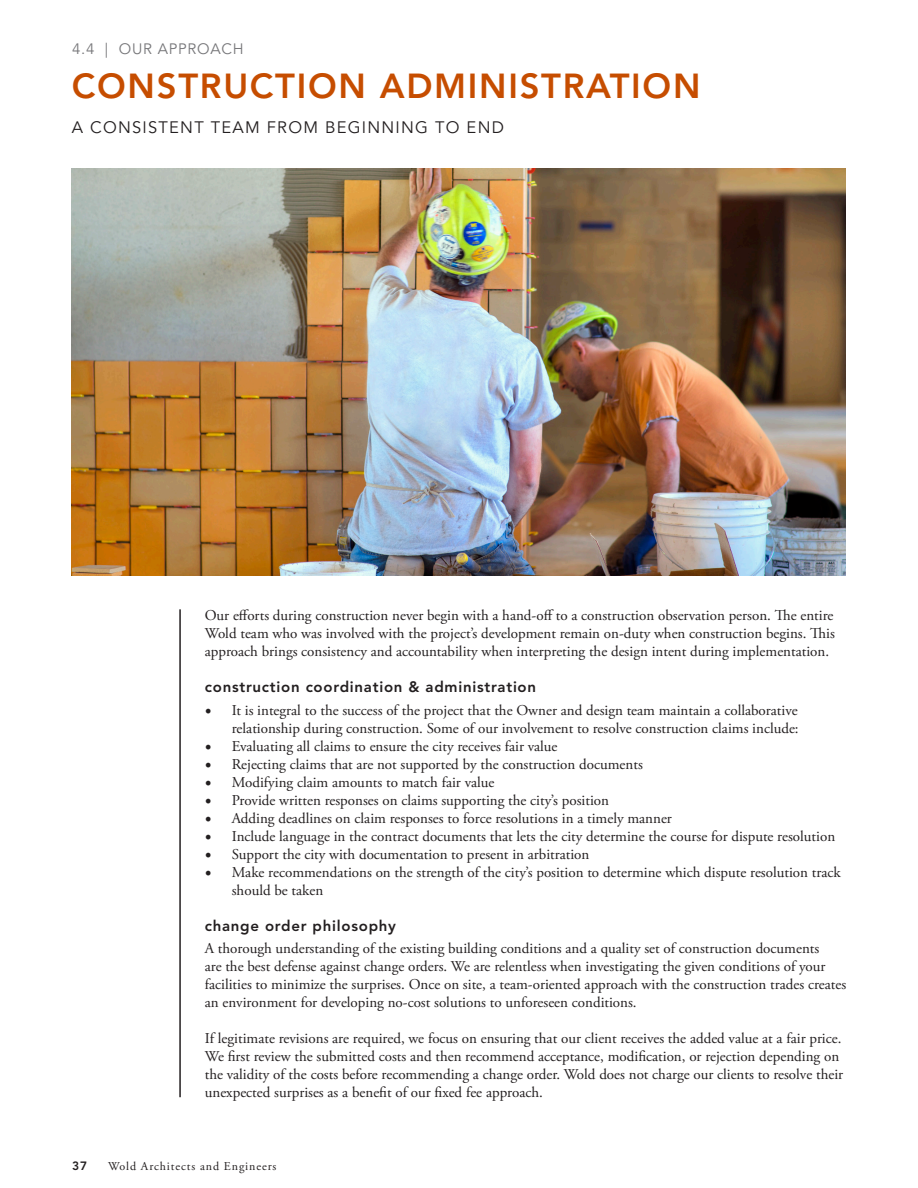
<style>
.page{position:relative;width:918px;height:1188px;background:#fff}
.page>*{position:absolute;margin:0;border:0;box-sizing:border-box;transform-origin:0 0}
.t1{font:800 34.5px "Avenir LT Pro";letter-spacing:.05em;color:#c64d00}
.t2{font:16.5px "Avenir LT Pro";letter-spacing:.075em;color:#231f20}
.t3{font:15px/18px "Adobe Garamond Pro";color:#231f20}
.t4{font:800 15px "Avenir LT Pro";letter-spacing:.05em;color:#231f20}
.t5{font:15px "Avenir LT Pro";letter-spacing:.05em;color:#77777a}
.t6{font:12px "Adobe Garamond Pro";letter-spacing:.075em;color:#231f20}
.t7{font:800 12px "Avenir LT Pro";color:#231f20}
.s1{font-family:"Minion Pro";font-size:18px}
</style>
<div class="page">
<hr style="left:179px;top:609px;width:2px;height:488px;background:#231f20">
<img style="left:72px;top:169px;width:774px;height:407px">
<p class="t5" style="left:72px;top:40px;width:173px">4.4 | OUR APPROACH</p>
<p class="t1" style="left:72px;top:66px;width:630px">CONSTRUCTION ADMINISTRATION</p>
<p class="t2" style="left:72px;top:117px;width:434px">A CONSISTENT TEAM FROM BEGINNING TO END</p>
<p class="t3" style="left:205px;top:607px;width:632px;text-align:justify">Our efforts during construction never begin with a hand-off to a construction observation person. The entire Wold team who was involved with the project’s development remain on-duty when construction begins. This approach brings consistency and accountability when interpreting the design intent during implementation.</p>
<p class="t4" style="left:205px;top:678px;width:333px">construction coordination &amp; administration</p>
<p class="t3" style="left:205px;top:702px;width:595px;text-align:right"><span class="s1">•</span> It is integral to the success of the project that the Owner and design team maintain a collaborative relationship during construction. Some of our involvement to resolve construction claims include:</p>
<p class="t3" style="left:205px;top:738px;width:354px"><span class="s1">•</span> Evaluating all claims to ensure the city receives fair value</p>
<p class="t3" style="left:205px;top:756px;width:440px"><span class="s1">•</span> Rejecting claims that are not supported by the construction documents</p>
<p class="t3" style="left:205px;top:774px;width:291px"><span class="s1">•</span> Modifying claim amounts to match fair value</p>
<p class="t3" style="left:205px;top:792px;width:406px"><span class="s1">•</span> Provide written responses on claims supporting the city’s position</p>
<p class="t3" style="left:205px;top:810px;width:469px"><span class="s1">•</span> Adding deadlines on claim responses to force resolutions in a timely manner</p>
<p class="t3" style="left:205px;top:828px;width:632px"><span class="s1">•</span> Include language in the contract documents that lets the city determine the course for dispute resolution</p>
<p class="t3" style="left:205px;top:846px;width:386px"><span class="s1">•</span> Support the city with documentation to present in arbitration</p>
<p class="t3" style="left:232px;top:864px;width:610px;text-indent:-27px"><span class="s1">•</span> Make recommendations on the strength of the city’s position to determine which dispute resolution track should be taken</p>
<p class="t4" style="left:205px;top:917px;width:193px">change order philosophy</p>
<p class="t3" style="left:205px;top:940px;width:643px">A thorough understanding of the existing building conditions and a quality set of construction documents<br>are the best defense against change orders. We are relentless when investigating the given conditions of your facilities to minimize the surprises. Once on site, a team-oriented approach with the construction trades creates an environment for developing no-cost solutions to unforeseen conditions.</p>
<p class="t3" style="left:205px;top:1030px;width:640px">If legitimate revisions are required, we focus on ensuring that our client receives the added value at a fair price.<br>We first review the submitted costs and then recommend acceptance, modification, or rejection depending on the validity of the costs before recommending a change order. Wold does not charge our clients to resolve their unexpected surprises as a benefit of our fixed fee approach.</p>
<p class="t7" style="left:72px;top:1159px;width:17px">37</p>
<p class="t6" style="left:108px;top:1159px;width:170px">Wold Architects and Engineers</p>
</div>
